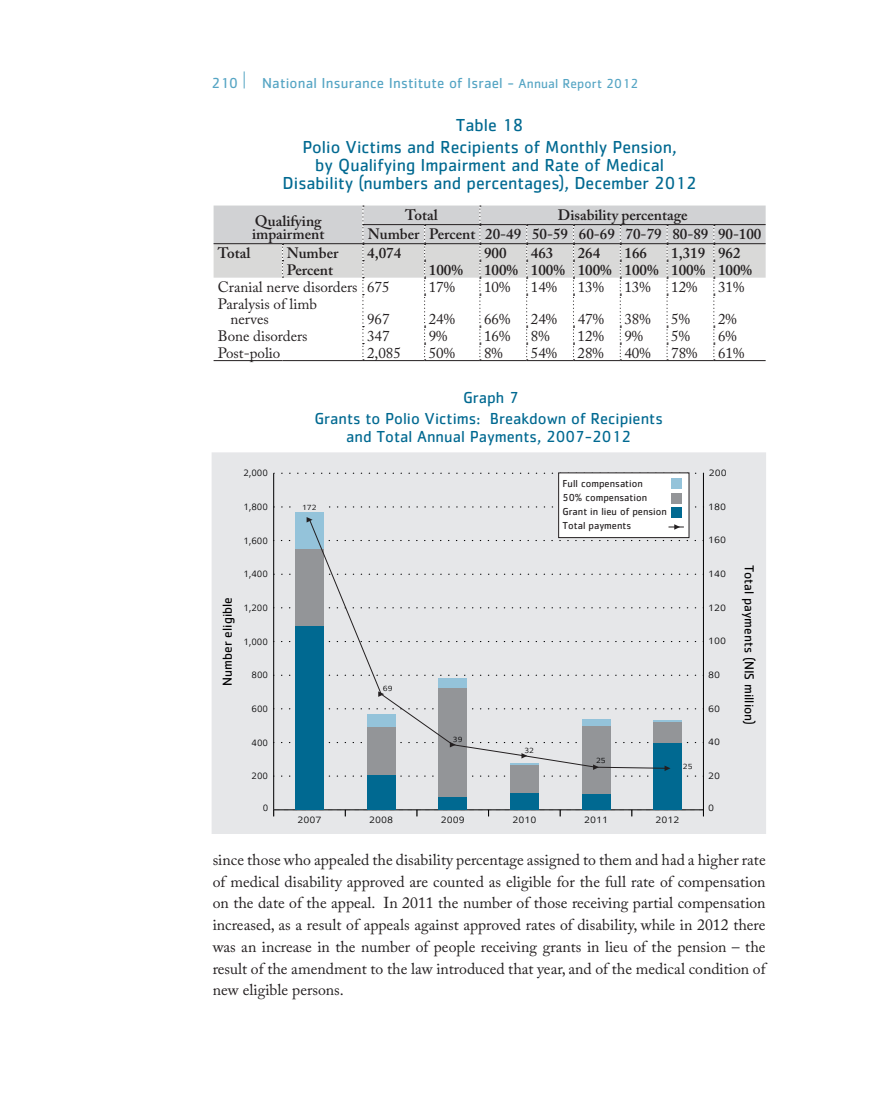
<style>
.page{position:relative;width:872px;height:1106px;background:#fff}
.page>*{position:absolute;margin:0;border:0;box-sizing:border-box;transform-origin:0 0}
.t1{font:18px/21px "Cachet Std";color:#006991;text-align:center}
.t2{font:16.5px/21px "Cachet Std";color:#006991;text-align:center}
.t3{font:15.75px/21.8px "Adobe Caslon Pro";color:#231f20;text-align:justify}
.t4{font:600 15px/13.5px "Adobe Caslon Pro";color:#231f20}
.t5{font:15px/15px "Adobe Caslon Pro";color:#231f20}
.t6{font:15px "Cachet Std";letter-spacing:.01em;color:#56a5c4}
.t7{font:13.5px "Cachet Std";color:#000001}
.t8{font:100 12px "Narkis Block MF";color:#000001}
.t9{font:100 12px "Narkis Block MF";color:#000001;scale:.92 1}
.t10{font:10.5px/14.2px "Cachet Std";color:#231f20}
.t11{font:100 9.75px "Narkis Block MF";color:#000001}
.s1{font-size:13.5px}
</style>
<div class="page">
<svg style="left:244px;top:71px;width:1px;height:17px"></svg>
<svg style="left:213px;top:205px;width:552px;height:155px"></svg>
<hr style="left:213px;top:360px;width:69px;height:1px;background:#231f20">
<hr style="left:282px;top:360px;width:81px;height:1px;background:#231f20">
<hr style="left:363px;top:360px;width:61px;height:1px;background:#231f20">
<hr style="left:424px;top:360px;width:56px;height:1px;background:#231f20">
<hr style="left:480px;top:360px;width:46px;height:1px;background:#231f20">
<hr style="left:526px;top:360px;width:47px;height:1px;background:#231f20">
<hr style="left:573px;top:360px;width:47px;height:1px;background:#231f20">
<hr style="left:620px;top:360px;width:47px;height:1px;background:#231f20">
<hr style="left:667px;top:360px;width:47px;height:1px;background:#231f20">
<hr style="left:714px;top:360px;width:51px;height:1px;background:#231f20">
<div style="left:212px;top:452px;width:554px;height:381px;background:#e6e7e9"></div>
<svg style="left:274px;top:708px;width:421px;height:1px"></svg>
<svg style="left:274px;top:674px;width:421px;height:2px"></svg>
<svg style="left:274px;top:641px;width:421px;height:1px"></svg>
<svg style="left:274px;top:607px;width:421px;height:1px"></svg>
<svg style="left:273px;top:809px;width:430px;height:7px;background:#d4d5d7"></svg>
<hr style="left:703px;top:473px;width:1px;height:343px;background:#000001">
<hr style="left:274px;top:809px;width:429px;height:1px;background:#000001">
<svg style="left:282px;top:573px;width:421px;height:2px"></svg>
<svg style="left:281px;top:540px;width:422px;height:1px"></svg>
<svg style="left:282px;top:506px;width:421px;height:1px"></svg>
<svg style="left:282px;top:472px;width:422px;height:2px"></svg>
<hr style="left:273px;top:473px;width:1px;height:336px;background:#000001">
<div style="left:653px;top:743px;width:29px;height:66px;background:#006991"></div>
<div style="left:581px;top:794px;width:29px;height:15px;background:#006991"></div>
<div style="left:510px;top:792px;width:29px;height:17px;background:#006991"></div>
<div style="left:438px;top:797px;width:29px;height:12px;background:#006991"></div>
<div style="left:367px;top:774px;width:28px;height:35px;background:#006991"></div>
<div style="left:295px;top:626px;width:29px;height:183px;background:#006991"></div>
<div style="left:653px;top:721px;width:29px;height:22px;background:#939598"></div>
<div style="left:581px;top:725px;width:29px;height:69px;background:#939598"></div>
<div style="left:510px;top:764px;width:29px;height:28px;background:#939598"></div>
<div style="left:438px;top:687px;width:29px;height:110px;background:#939598"></div>
<div style="left:295px;top:549px;width:29px;height:77px;background:#939598"></div>
<svg style="left:668px;top:720px;width:14px;height:1px"></svg>
<div style="left:295px;top:512px;width:29px;height:37px;background:#94c3da"></div>
<svg style="left:310px;top:519px;width:358px;height:234px;background:#d9dde0"></svg>
<div style="left:558px;top:473px;width:131px;height:64px;background:#fff"></div>
<div style="left:558px;top:472px;width:131px;height:66px;border:1px solid #231f20"></div>
<div style="left:671px;top:493px;width:10px;height:10px;background:#939598"></div>
<div style="left:671px;top:507px;width:10px;height:11px;background:#006991"></div>
<svg style="left:668px;top:524px;width:16px;height:5px"></svg>
<div style="left:671px;top:479px;width:10px;height:10px;background:#94c3da"></div>
<svg style="left:306px;top:517px;width:6px;height:5px"></svg>
<svg style="left:378px;top:691px;width:6px;height:6px"></svg>
<svg style="left:274px;top:753px;width:421px;height:23px"></svg>
<svg style="left:274px;top:742px;width:421px;height:5px"></svg>
<hr style="left:295px;top:503px;width:29px;height:4px;background:#e6e7e9">
<p class="t6" style="left:212px;top:74px;width:28px">210</p>
<p class="t6" style="left:262px;top:75px;width:378px">National Insurance Institute of Israel - <span class="s1">Annual Report 2012</span></p>
<p class="t1" style="left:302px;top:115px;width:376px">Table 18<br>Polio Victims and Recipients of Monthly Pension,</p>
<p class="t1" style="left:282px;top:155px;width:415px;line-height:18px">by Qualifying Impairment and Rate of Medical<br>Disability (numbers and percentages), December 2012</p>
<p class="t4" style="left:252px;top:214px;width:74px">Qualifying impairment</p>
<p class="t4" style="left:405px;top:208px;width:34px">Total</p>
<p class="t4" style="left:368px;top:206px;width:395px;line-height:19px;text-indent:190px">Disability percentage<br>Number Percent 20-49 50-59 60-69 70-79 80-89 90-100</p>
<p class="t4" style="left:218px;top:246px;width:34px">Total</p>
<p class="t4" style="left:287px;top:246px;width:53px">Number</p>
<p class="t4" style="left:367px;top:246px;width:36px">4,074</p>
<p class="t4" style="left:484px;top:246px;width:24px">900</p>
<p class="t4" style="left:531px;top:246px;width:24px">463</p>
<p class="t4" style="left:577px;top:246px;width:24px">264</p>
<p class="t4" style="left:624px;top:246px;width:24px">166</p>
<p class="t4" style="left:671px;top:246px;width:71px">1,319 962</p>
<p class="t4" style="left:287px;top:263px;width:48px">Percent</p>
<p class="t4" style="left:429px;top:263px;width:36px">100%</p>
<p class="t4" style="left:484px;top:263px;width:269px">100% 100% 100% 100% 100% 100%</p>
<p class="t5" style="left:218px;top:279px;width:173px">Cranial nerve disorders 675</p>
<p class="t5" style="left:429px;top:279px;width:28px">17%</p>
<p class="t5" style="left:484px;top:279px;width:28px">10%</p>
<p class="t5" style="left:531px;top:279px;width:28px">14%</p>
<p class="t5" style="left:577px;top:279px;width:28px">13%</p>
<p class="t5" style="left:624px;top:279px;width:28px">13%</p>
<p class="t5" style="left:671px;top:279px;width:28px">12%</p>
<p class="t5" style="left:718px;top:279px;width:28px">31%</p>
<p class="t5" style="left:230px;top:296px;width:88px;text-indent:-13px">Paralysis of limb nerves</p>
<p class="t5" style="left:367px;top:311px;width:24px">967</p>
<p class="t5" style="left:429px;top:311px;width:28px">24%</p>
<p class="t5" style="left:484px;top:311px;width:28px">66%</p>
<p class="t5" style="left:531px;top:311px;width:28px">24%</p>
<p class="t5" style="left:577px;top:311px;width:28px">47%</p>
<p class="t5" style="left:624px;top:311px;width:28px">38%</p>
<p class="t5" style="left:671px;top:311px;width:20px">5%</p>
<p class="t5" style="left:718px;top:311px;width:20px">2%</p>
<p class="t5" style="left:218px;top:328px;width:91px">Bone disorders</p>
<p class="t5" style="left:367px;top:328px;width:24px">347</p>
<p class="t5" style="left:429px;top:328px;width:20px">9%</p>
<p class="t5" style="left:484px;top:328px;width:28px">16%</p>
<p class="t5" style="left:531px;top:328px;width:20px">8%</p>
<p class="t5" style="left:577px;top:328px;width:28px">12%</p>
<p class="t5" style="left:624px;top:328px;width:20px">9%</p>
<p class="t5" style="left:671px;top:328px;width:20px">5%</p>
<p class="t5" style="left:718px;top:328px;width:20px">6%</p>
<p class="t5" style="left:218px;top:345px;width:64px">Post-polio</p>
<p class="t5" style="left:367px;top:345px;width:35px">2,085</p>
<p class="t5" style="left:429px;top:345px;width:28px">50%</p>
<p class="t5" style="left:484px;top:345px;width:20px">8%</p>
<p class="t5" style="left:531px;top:345px;width:28px">54%</p>
<p class="t5" style="left:577px;top:345px;width:28px">28%</p>
<p class="t5" style="left:624px;top:345px;width:28px">40%</p>
<p class="t5" style="left:671px;top:345px;width:28px">78%</p>
<p class="t5" style="left:718px;top:345px;width:28px">61%</p>
<p class="t2" style="left:314px;top:387px;width:350px">Graph 7<br>Grants to Polio Victims: Breakdown of Recipients</p>
<p class="t2" style="left:346px;top:426px;width:286px">and Total Annual Payments, 2007-2012</p>
<p class="t9" style="left:243px;top:465px;width:28px">2,000</p>
<p class="t9" style="left:243px;top:499px;width:28px">1,800</p>
<p class="t7" style="left:219px;top:685px;width:90px;rotate:-90deg">Number eligible</p>
<p class="t9" style="left:243px;top:532px;width:28px">1,600</p>
<p class="t9" style="left:243px;top:566px;width:28px">1,400</p>
<p class="t9" style="left:243px;top:600px;width:28px">1,200</p>
<p class="t9" style="left:243px;top:634px;width:28px">1,000</p>
<p class="t9" style="left:251px;top:667px;width:19px">800</p>
<p class="t9" style="left:251px;top:701px;width:19px">600</p>
<p class="t9" style="left:251px;top:735px;width:19px">400</p>
<p class="t9" style="left:251px;top:768px;width:19px">200</p>
<p class="t9" style="left:263px;top:799px;width:7px">0</p>
<p class="t11" style="left:302px;top:501px;width:16px">172</p>
<p class="t11" style="left:383px;top:682px;width:11px">69</p>
<p class="t11" style="left:453px;top:732px;width:11px">39</p>
<p class="t10" style="left:562px;top:476px;width:106px">Full compensation<br>50% compensation<br>Grant in lieu of pension<br>Total payments</p>
<p class="t11" style="left:524px;top:744px;width:11px">32</p>
<p class="t11" style="left:596px;top:754px;width:11px">25</p>
<p class="t11" style="left:683px;top:760px;width:11px">25</p>
<p class="t8" style="left:297px;top:811px;width:25px">2007</p>
<p class="t8" style="left:369px;top:811px;width:25px">2008</p>
<p class="t8" style="left:441px;top:811px;width:25px">2009</p>
<p class="t8" style="left:512px;top:811px;width:25px">2010</p>
<p class="t8" style="left:584px;top:811px;width:25px">2011</p>
<p class="t8" style="left:655px;top:811px;width:25px">2012</p>
<p class="t8" style="left:709px;top:465px;width:19px">200</p>
<p class="t8" style="left:708px;top:499px;width:19px">180</p>
<p class="t8" style="left:708px;top:532px;width:19px">160</p>
<p class="t8" style="left:708px;top:566px;width:19px">140</p>
<p class="t8" style="left:708px;top:599px;width:19px">120</p>
<p class="t8" style="left:708px;top:633px;width:19px">100</p>
<p class="t8" style="left:708px;top:667px;width:13px">80</p>
<p class="t8" style="left:708px;top:701px;width:13px">60</p>
<p class="t8" style="left:708px;top:734px;width:13px">40</p>
<p class="t8" style="left:708px;top:768px;width:13px">20</p>
<p class="t8" style="left:708px;top:799px;width:7px">0</p>
<p class="t7" style="left:757px;top:564px;width:162px;rotate:90deg">Total payments (NIS million)</p>
<p class="t3" style="left:213px;top:848px;width:554px">since those who appealed the disability percentage assigned to them and had a higher rate of medical disability approved are counted as eligible for the full rate of compensation on the date of the appeal. In 2011 the number of those receiving partial compensation increased, as a result of appeals against approved rates of disability, while in 2012 there was an increase in the number of people receiving grants in lieu of the pension – the result of the amendment to the law introduced that year, and of the medical condition of new eligible persons.</p>
</div>
